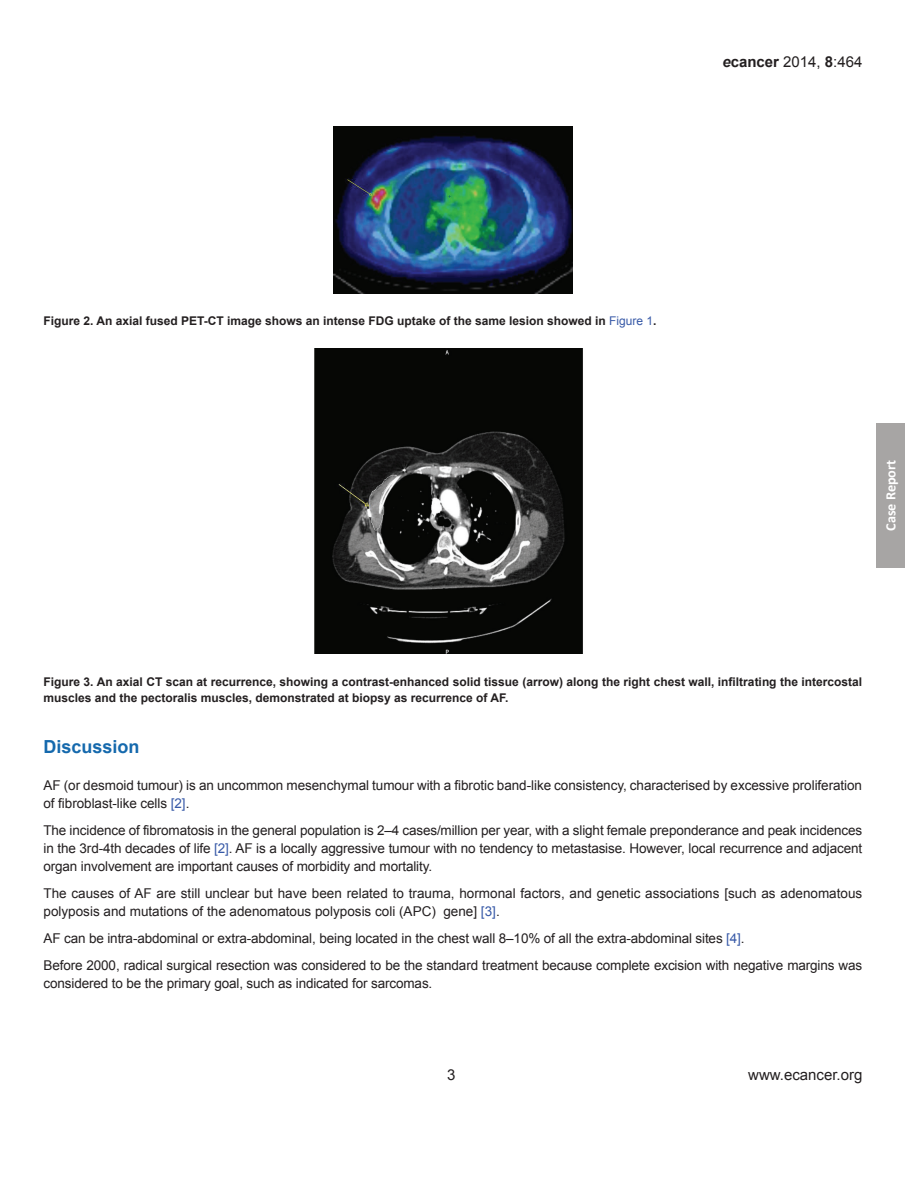
<style>
.page{position:relative;width:918px;height:1186px;background:#fff}
.page>*{position:absolute;margin:0;border:0;box-sizing:border-box;transform-origin:0 0}
.t1{font:700 18px "Arial";color:#1569ad}
.t2{font:15px "Arial";color:#231f20}
.t3{font:700 14.25px "Calibri";color:#fff}
.t4{font:13.5px/18px "Arial";letter-spacing:-.01em;color:#231f20}
.t5{font:700 12px/16.5px "Arial";color:#231f20}
.s1{font-weight:700;font-style:italic}
.s2{font-weight:700}
.s3{font-weight:400;color:#3759a7}
.s4{color:#3759a7}
</style>
<div class="page">
<div style="left:876px;top:423px;width:29px;height:144px;background:#a7a5a4"></div>
<img style="left:333px;top:126px;width:240px;height:167px">
<img style="left:314px;top:348px;width:269px;height:306px">
<p class="t2" style="left:722px;top:52px;width:142px"><span class="s1">e</span><span class="s2">cancer</span> 2014, <span class="s2">8</span>:464</p>
<p class="t5" style="left:44px;top:313px;width:615px">Figure 2. An axial fused PET-CT image shows an intense FDG uptake of the same lesion showed in <span class="s3">Figure 1</span>.</p>
<p class="t3" style="left:882px;top:531px;width:72px;rotate:-90deg">Case Report</p>
<p class="t5" style="left:44px;top:674px;width:820px">Figure 3. An axial CT scan at recurrence, showing a contrast-enhanced solid tissue (arrow) along the right chest wall, infiltrating the intercostal muscles and the pectoralis muscles, demonstrated at biopsy as recurrence of AF.</p>
<h1 class="t1" style="left:44px;top:735px;width:98px">Discussion</h1>
<p class="t4" style="left:44px;top:776px;width:820px">AF (or desmoid tumour) is an uncommon mesenchymal tumour with a fibrotic band-like consistency, characterised by excessive proliferation of fibroblast-like cells <span class="s4">[2]</span>.</p>
<p class="t4" style="left:44px;top:821px;width:820px;text-align:justify">The incidence of fibromatosis in the general population is 2–4 cases/million per year, with a slight female preponderance and peak incidences in the 3rd-4th decades of life <span class="s4">[2]</span>. AF is a locally aggressive tumour with no tendency to metastasise. However, local recurrence and adjacent organ involvement are important causes of morbidity and mortality.</p>
<p class="t4" style="left:44px;top:884px;width:820px">The causes of AF are still unclear but have been related to trauma, hormonal factors, and genetic associations [such as adenomatous polyposis and mutations of the adenomatous polyposis coli (APC) gene] <span class="s4">[3]</span>.</p>
<p class="t4" style="left:44px;top:924px;width:820px;line-height:27px">AF can be intra-abdominal or extra-abdominal, being located in the chest wall 8–10% of all the extra-abdominal sites <span class="s4">[4]</span>.<br>Before 2000, radical surgical resection was considered to be the standard treatment because complete excision with negative margins was</p>
<p class="t4" style="left:44px;top:974px;width:390px">considered to be the primary goal, such as indicated for sarcomas.</p>
<p class="t2" style="left:447px;top:1065px;width:10px">3</p>
<p class="t2" style="left:748px;top:1065px;width:116px">www.ecancer.org</p>
</div>
